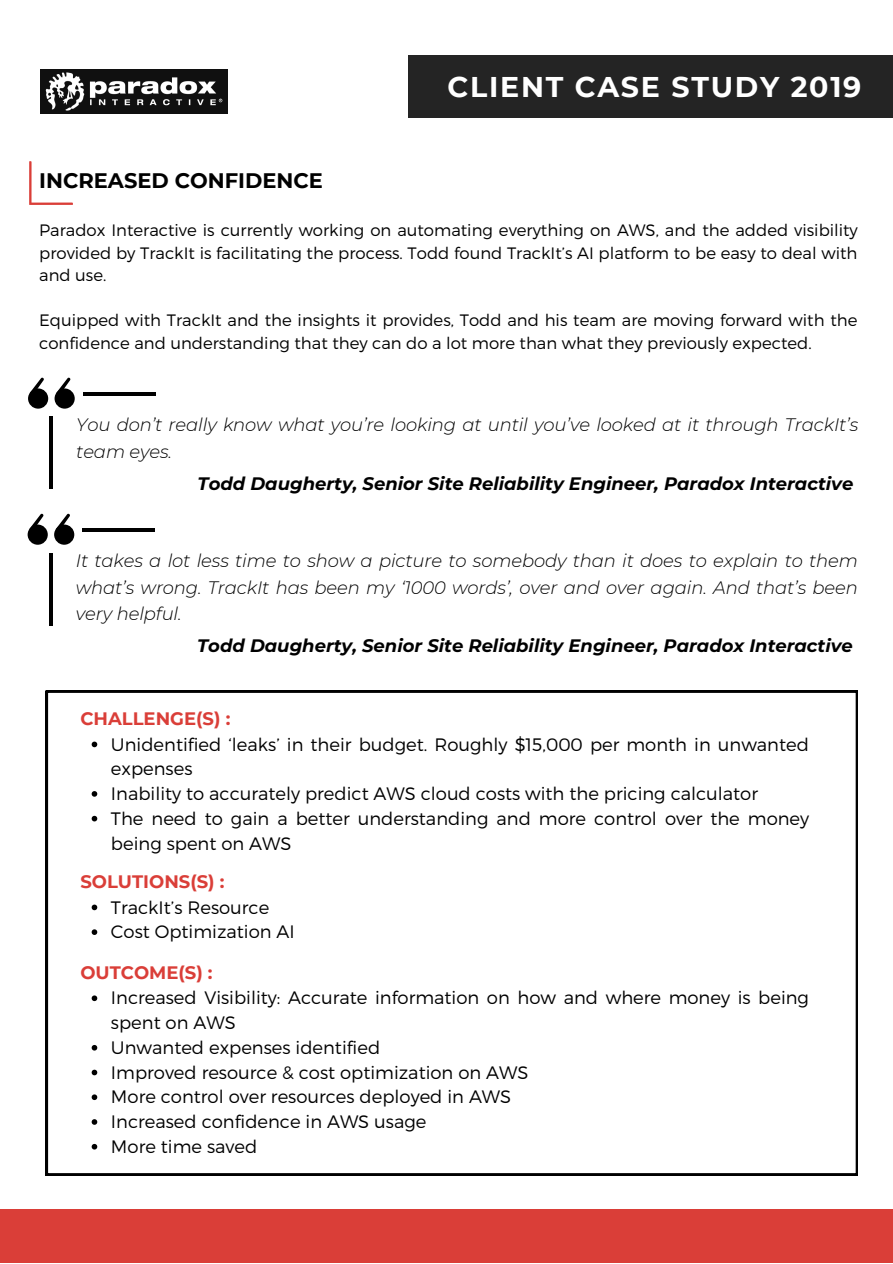
<style>
.page{position:relative;width:893px;height:1264px;background:#fff}
.page>*{position:absolute;margin:0;border:0;box-sizing:border-box;transform-origin:0 0}
.t1{font:700 28.5px "Montserrat";letter-spacing:.06em;color:#fff}
.t2{font:700 21px "Montserrat";color:#000}
.t3{font:300 18px/24.8px "Montserrat";color:#000}
.t4{font:italic 300 18px/26.2px "Montserrat";letter-spacing:-.005em;color:#000}
.t5{font:italic 700 18px "Montserrat";color:#000}
.t6{font:700 18px "Montserrat";color:#da3e38}
.t7{font:300 16.5px/22.5px "Montserrat";color:#000;text-align:justify}
</style>
<div class="page">
<div style="left:408px;top:55px;width:484px;height:63px;background:#242424"></div>
<svg style="left:29px;top:161px;width:44px;height:44px"></svg>
<div style="left:0;top:1209px;width:892px;height:53px;background:#da3e38"></div>
<img style="left:41px;top:69px;width:186px;height:44px">
<div style="left:55px;top:388px;width:20px;height:20px;background:#000;border-radius:50%"></div>
<svg style="left:57px;top:378px;width:14px;height:14px"></svg>
<div style="left:28px;top:388px;width:20px;height:20px;background:#000;border-radius:50%"></div>
<svg style="left:30px;top:378px;width:14px;height:14px"></svg>
<hr style="left:49px;top:417px;width:4px;height:72px;background:#000">
<hr style="left:83px;top:392px;width:72px;height:4px;background:#000">
<div style="left:54px;top:524px;width:20px;height:20px;background:#000;border-radius:50%"></div>
<svg style="left:56px;top:514px;width:14px;height:15px"></svg>
<div style="left:28px;top:524px;width:20px;height:20px;background:#000;border-radius:50%"></div>
<svg style="left:30px;top:514px;width:14px;height:14px"></svg>
<hr style="left:49px;top:553px;width:4px;height:72px;background:#000">
<hr style="left:83px;top:528px;width:72px;height:4px;background:#000">
<svg style="left:46px;top:690px;width:811px;height:485px"></svg>
<svg style="left:92px;top:741px;width:5px;height:6px"></svg>
<svg style="left:92px;top:791px;width:5px;height:5px"></svg>
<svg style="left:92px;top:815px;width:5px;height:6px"></svg>
<svg style="left:92px;top:904px;width:5px;height:6px"></svg>
<svg style="left:92px;top:929px;width:5px;height:6px"></svg>
<svg style="left:92px;top:995px;width:5px;height:6px"></svg>
<svg style="left:92px;top:1044px;width:5px;height:6px"></svg>
<svg style="left:92px;top:1069px;width:5px;height:6px"></svg>
<svg style="left:92px;top:1094px;width:5px;height:6px"></svg>
<svg style="left:92px;top:1119px;width:5px;height:5px"></svg>
<svg style="left:92px;top:1143px;width:5px;height:6px"></svg>
<h1 class="t1" style="left:447px;top:69px;width:415px">CLIENT CASE STUDY 2019</h1>
<p class="t2" style="left:39px;top:168px;width:285px">INCREASED CONFIDENCE</p>
<p class="t7" style="left:39px;top:218px;width:820px">Paradox Interactive is currently working on automating everything on AWS, and the added visibility provided by TrackIt is facilitating the process. Todd found TrackIt’s AI platform to be easy to deal with and use.</p>
<p class="t7" style="left:39px;top:308px;width:819px">Equipped with TrackIt and the insights it provides, Todd and his team are moving forward with the confidence and understanding that they can do a lot more than what they previously expected.</p>
<p class="t4" style="left:76px;top:412px;width:783px">You don’t really know what you’re looking at until you’ve looked at it through TrackIt’s team eyes.</p>
<p class="t5" style="left:197px;top:472px;width:657px">Todd Daugherty, Senior Site Reliability Engineer, Paradox Interactive</p>
<p class="t4" style="left:76px;top:548px;width:783px;text-align:justify">It takes a lot less time to show a picture to somebody than it does to explain to them what’s wrong. TrackIt has been my ‘1000 words’, over and over again. And that’s been very helpful.</p>
<p class="t5" style="left:197px;top:634px;width:657px">Todd Daugherty, Senior Site Reliability Engineer, Paradox Interactive</p>
<p class="t6" style="left:80px;top:707px;width:151px">CHALLENGE(S) :</p>
<p class="t3" style="left:111px;top:731px;width:699px">Unidentified ‘leaks’ in their budget. Roughly $15,000 per month in unwanted expenses<br>Inability to accurately predict AWS cloud costs with the pricing calculator<br>The need to gain a better understanding and more control over the money being spent on AWS</p>
<p class="t6" style="left:80px;top:870px;width:146px">SOLUTIONS(S) :</p>
<p class="t3" style="left:111px;top:893px;width:185px">TrackIt’s Resource<br>Cost Optimization AI</p>
<p class="t6" style="left:80px;top:961px;width:134px">OUTCOME(S) :</p>
<p class="t3" style="left:111px;top:984px;width:699px">Increased Visibility: Accurate information on how and where money is being spent on AWS<br>Unwanted expenses identified<br>Improved resource &amp; cost optimization on AWS<br>More control over resources deployed in AWS<br>Increased confidence in AWS usage<br>More time saved</p>
</div>
